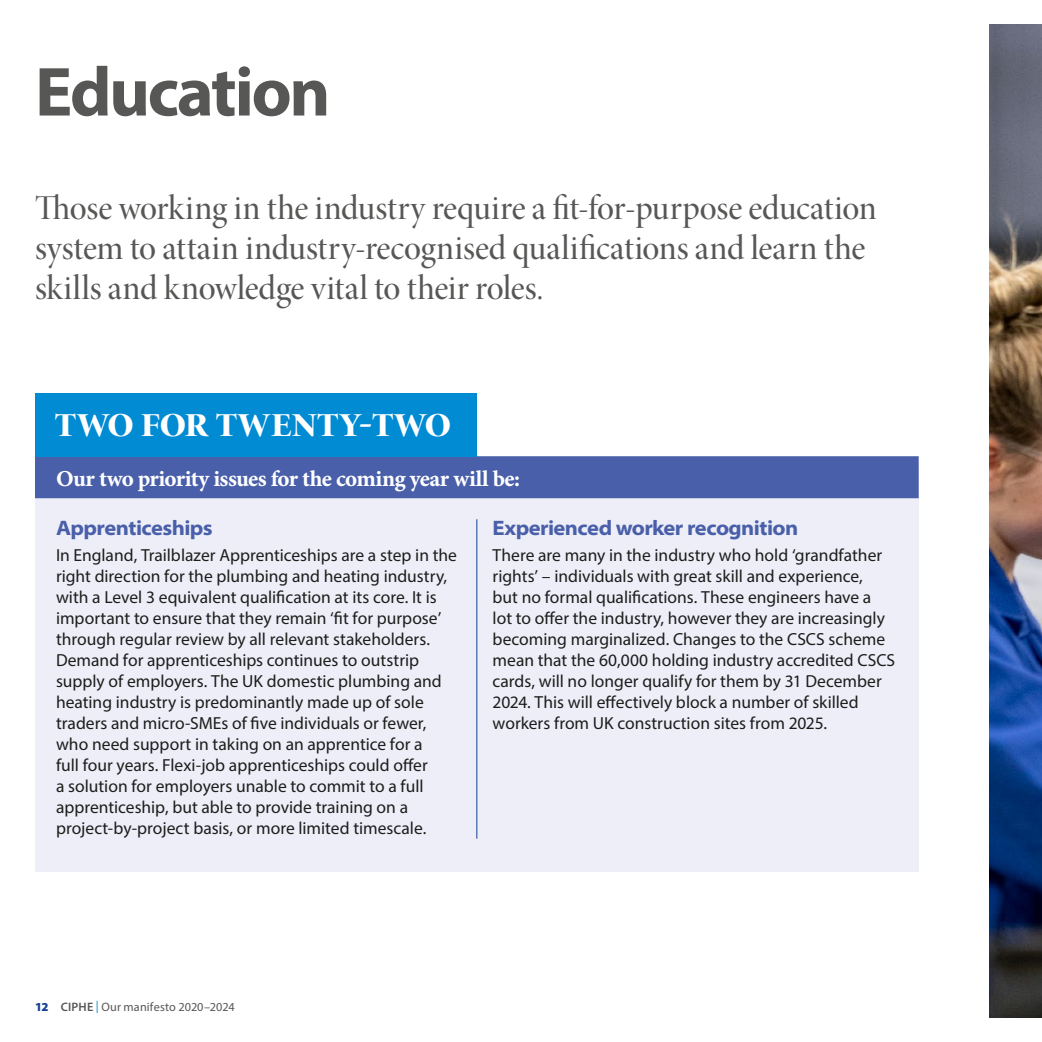
<style>
.page{position:relative;width:1042px;height:1042px;background:#fff}
.page>*{position:absolute;margin:0;border:0;box-sizing:border-box;transform-origin:0 0}
.Heading_1{font:700 70px "Myriad Pro";letter-spacing:-.035em;color:#575756}
.Two_for_22{font:47.25px "Minion Pro Bold Disp";letter-spacing:-.015em;color:#fff}
.Body_intro{font:35px/40.2px "Minion Pro Medium Disp";color:#575756}
.Two_for_22_heading{font:22.75px "Minion Pro Bold Capt";letter-spacing:-.025em;color:#fff}
.Heading_2_red{font:700 semi-expanded 21px "Myriad Pro";letter-spacing:-.03em;color:#495fa9}
.Body_Two_for_22{font:17.5px/21px "Myriad Pro";color:#1d1d1b}
.t1{font:12.25px "Myriad Pro";letter-spacing:.01em;color:#575756}
.s1{font-weight:900;color:#164194}
.s2{font-weight:600}
.s3{color:#008bd2}
</style>
<div class="page">
<img style="left:989px;top:25px;width:53px;height:992px">
<div style="left:35px;top:466px;width:883px;height:406px;background:#edeef8"></div>
<div style="left:35px;top:456px;width:883px;height:42px;background:#495fa9"></div>
<hr style="left:476px;top:519px;width:1px;height:319px;background:#164194">
<div style="left:35px;top:393px;width:442px;height:63px;background:#008bd2"></div>
<p class="Heading_1" style="left:35px;top:46px;width:297px">Education</p>
<p class="Body_intro" style="left:35px;top:188px;width:843px">Those working in the industry require a fit-for-purpose education system to attain industry-recognised qualifications and learn the skills and knowledge vital to their roles.</p>
<p class="Two_for_22" style="left:54px;top:390px;width:399px">Two for Twenty-two</p>
<p class="Two_for_22_heading" style="left:56px;top:462px;width:465px">Our two priority issues for the coming year will be:</p>
<p class="Heading_2_red" style="left:56px;top:514px;width:158px">Apprenticeships</p>
<p class="Body_Two_for_22" style="left:56px;top:544px;width:402px">In England, Trailblazer Apprenticeships are a step in the right direction for the plumbing and heating industry, with a Level 3 equivalent qualification at its core. It is important to ensure that they remain ‘fit for purpose’ through regular review by all relevant stakeholders.<br>Demand for apprenticeships continues to outstrip supply of employers. The UK domestic plumbing and heating industry is predominantly made up of sole traders and micro-SMEs of five individuals or fewer, who need support in taking on an apprentice for a<br>full four years. Flexi-job apprenticeships could offer<br>a solution for employers unable to commit to a full apprenticeship, but able to provide training on a project-by-project basis, or more limited timescale.</p>
<p class="Heading_2_red" style="left:492px;top:514px;width:307px">Experienced worker recognition</p>
<p class="Body_Two_for_22" style="left:492px;top:544px;width:404px">There are many in the industry who hold ‘grandfather rights’ – individuals with great skill and experience,<br>but no formal qualifications. These engineers have a<br>lot to offer the industry, however they are increasingly becoming marginalized. Changes to the CSCS scheme mean that the 60,000 holding industry accredited CSCS cards, will no longer qualify for them by 31 December 2024. This will effectively block a number of skilled workers from UK construction sites from 2025.</p>
<p class="t1" style="left:35px;top:999px;width:201px"><span class="s1">12</span> <span class="s2">CIPHE</span> <span class="s3">|</span> Our manifesto 2020–2024</p>
</div>
